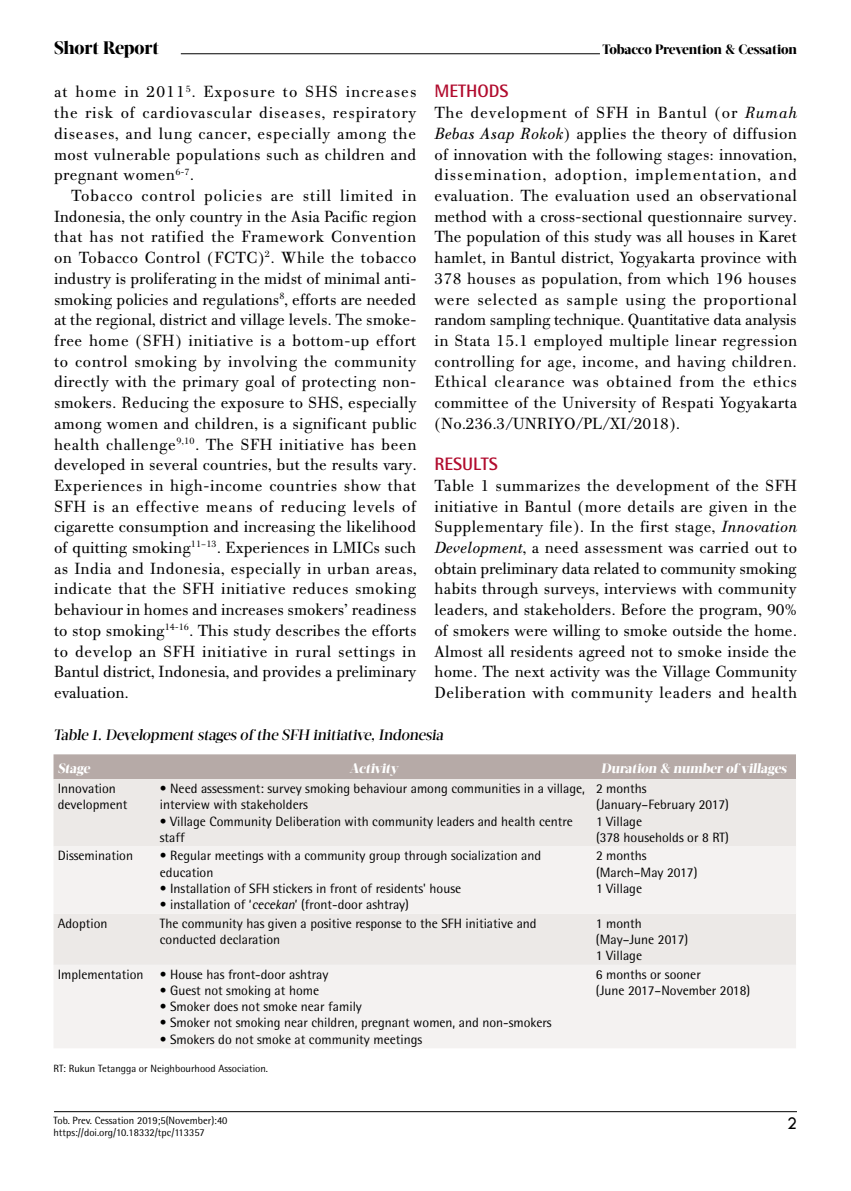
<style>
.page{position:relative;width:851px;height:1191px;background:#fff}
.page>*{position:absolute;margin:0;border:0;box-sizing:border-box;transform-origin:0 0}
.t1{font:700 18px "Rotis Semi Sans Hel";color:#b10b2d}
.t2{font:800 18px "Acta Display W04";letter-spacing:-.01em;color:#000}
.t3{font:18px "Tw Cen";color:#000}
.t4{font:17.25px/20.7px "PF Bodoni Text";letter-spacing:.015em;color:#000;text-align:justify}
.t5{font:500 15px "Acta Display W04";color:#000}
.t6{font:13.5px/16.2px "Rotis Semi Sans Hel";color:#000}
.t7{font:800 13.5px "Acta Display W04";color:#fff}
.t8{font:800 13.5px "Acta Display W04";letter-spacing:-.01em;color:#000}
.t9{font:10.5px/12.6px "Rotis Semi Sans Hel";color:#000}
.s1{font-style:italic}
</style>
<div class="page">
<hr style="left:181px;top:53px;width:419px;height:1px;background:#000">
<hr style="left:54px;top:1111px;width:742px;height:1px;background:#000">
<div style="left:53px;top:754px;width:742px;height:25px;background:#b6aaa7"></div>
<div style="left:53px;top:779px;width:742px;height:67px;background:#ece9e7"></div>
<svg style="left:53px;top:846px;width:742px;height:202px;fill:#f4f2f1"></svg>
<p class="t2" style="left:54px;top:36px;width:107px">Short Report</p>
<p class="t8" style="left:602px;top:41px;width:196px">Tobacco Prevention &amp; Cessation</p>
<p class="t4" style="left:54px;top:82px;width:364px">at home in 2011<sup>5</sup>. Exposure to SHS increases the risk of cardiovascular diseases, respiratory diseases, and lung cancer, especially among the most vulnerable populations such as children and pregnant women<sup>6-7</sup>.</p>
<p class="t4" style="left:54px;top:185px;width:364px;text-indent:17px">Tobacco control policies are still limited in Indonesia, the only country in the Asia Pacific region that has not ratified the Framework Convention on Tobacco Control (FCTC)<sup>2</sup>. While the tobacco industry is proliferating in the midst of minimal anti&shy;smoking policies and regulations<sup>8</sup>, efforts are needed at the regional, district and village levels. The smoke&shy;free home (SFH) initiative is a bottom-up effort to control smoking by involving the community directly with the primary goal of protecting non&shy;smokers. Reducing the exposure to SHS, especially among women and children, is a significant public health challenge<sup>9,10</sup>. The SFH initiative has been developed in several countries, but the results vary.<br>Experiences in high-income countries show that SFH is an effective means of reducing levels of cigarette consumption and increasing the likelihood of quitting smoking<sup>11–13</sup>. Experiences in LMICs such as India and Indonesia, especially in urban areas, indicate that the SFH initiative reduces smoking behaviour in homes and increases smokers’ readiness to stop smoking<sup>14-16</sup>. This study describes the efforts to develop an SFH initiative in rural settings in Bantul district, Indonesia, and provides a preliminary evaluation.</p>
<p class="t1" style="left:434px;top:80px;width:76px">METHODS</p>
<p class="t4" style="left:434px;top:103px;width:364px">The development of SFH in Bantul (or <span class="s1">Rumah Bebas Asap Rokok</span>) applies the theory of diffusion of innovation with the following stages: innovation, dissemination, adoption, implementation, and evaluation. The evaluation used an observational method with a cross-sectional questionnaire survey.<br>The population of this study was all houses in Karet hamlet, in Bantul district, Yogyakarta province with 378 houses as population, from which 196 houses were selected as sample using the proportional random sampling technique. Quantitative data analysis in Stata 15.1 employed multiple linear regression controlling for age, income, and having children.<br>Ethical clearance was obtained from the ethics committee of the University of Respati Yogyakarta (No.236.3/UNRIYO/PL/XI/2018).</p>
<p class="t1" style="left:434px;top:453px;width:65px">RESULTS</p>
<p class="t4" style="left:434px;top:475px;width:364px">Table 1 summarizes the development of the SFH initiative in Bantul (more details are given in the Supplementary file). In the first stage, <span class="s1">Innovation Development</span>, a need assessment was carried out to obtain preliminary data related to community smoking habits through surveys, interviews with community leaders, and stakeholders. Before the program, 90% of smokers were willing to smoke outside the home.<br>Almost all residents agreed not to smoke inside the home. The next activity was the Village Community Deliberation with community leaders and health</p>
<p class="t5" style="left:53px;top:726px;width:394px">Table 1.Development stages of the SFH initiative,Indonesia</p>
<p class="t7" style="left:58px;top:760px;width:36px">Stage</p>
<p class="t7" style="left:349px;top:760px;width:50px">Activity</p>
<p class="t7" style="left:601px;top:760px;width:189px">Duration &amp; number of villages</p>
<p class="t6" style="left:58px;top:780px;width:71px">Innovation development</p>
<p class="t6" style="left:160px;top:780px;width:426px">• Need assessment: survey smoking behaviour among communities in a village, interview with stakeholders</p>
<p class="t6" style="left:160px;top:812px;width:414px">• Village Community Deliberation with community leaders and health centre staff</p>
<p class="t6" style="left:596px;top:780px;width:134px">2 months (January–February 2017)<br>1 Village<br>(378 households or 8 RT)</p>
<p class="t6" style="left:58px;top:847px;width:77px">Dissemination</p>
<p class="t6" style="left:160px;top:847px;width:383px">• Regular meetings with a community group through socialization and education</p>
<p class="t6" style="left:160px;top:880px;width:303px">• Installation of SFH stickers in front of residents' house</p>
<p class="t6" style="left:160px;top:896px;width:250px">• installation of ‘<span class="s1">cecekan</span>’ (front-door ashtray)</p>
<p class="t6" style="left:596px;top:847px;width:103px">2 months (March–May 2017)<br>1 Village</p>
<p class="t6" style="left:58px;top:915px;width:51px">Adoption</p>
<p class="t6" style="left:160px;top:915px;width:378px">The community has given a positive response to the SFH initiative and conducted declaration</p>
<p class="t6" style="left:596px;top:915px;width:94px">1 month (May–June 2017)<br>1 Village</p>
<p class="t6" style="left:58px;top:966px;width:272px">Implementation • House has front-door ashtray</p>
<p class="t6" style="left:160px;top:982px;width:161px">• Guest not smoking at home</p>
<p class="t6" style="left:160px;top:998px;width:203px">• Smoker does not smoke near family</p>
<p class="t6" style="left:160px;top:1014px;width:393px">• Smoker not smoking near children, pregnant women, and non-smokers</p>
<p class="t6" style="left:160px;top:1031px;width:264px">• Smokers do not smoke at community meetings</p>
<p class="t6" style="left:596px;top:966px;width:156px">6 months or sooner<br>(June 2017–November 2018)</p>
<p class="t9" style="left:53px;top:1062px;width:216px">RT: Rukun Tetangga or Neighbourhood Association.</p>
<p class="t9" style="left:53px;top:1113px;width:175px">Tob. Prev. Cessation 2019;5(November):40 https://doi.org/10.18332/tpc/113357</p>
<p class="t3" style="left:786px;top:1112px;width:11px">2</p>
</div>
